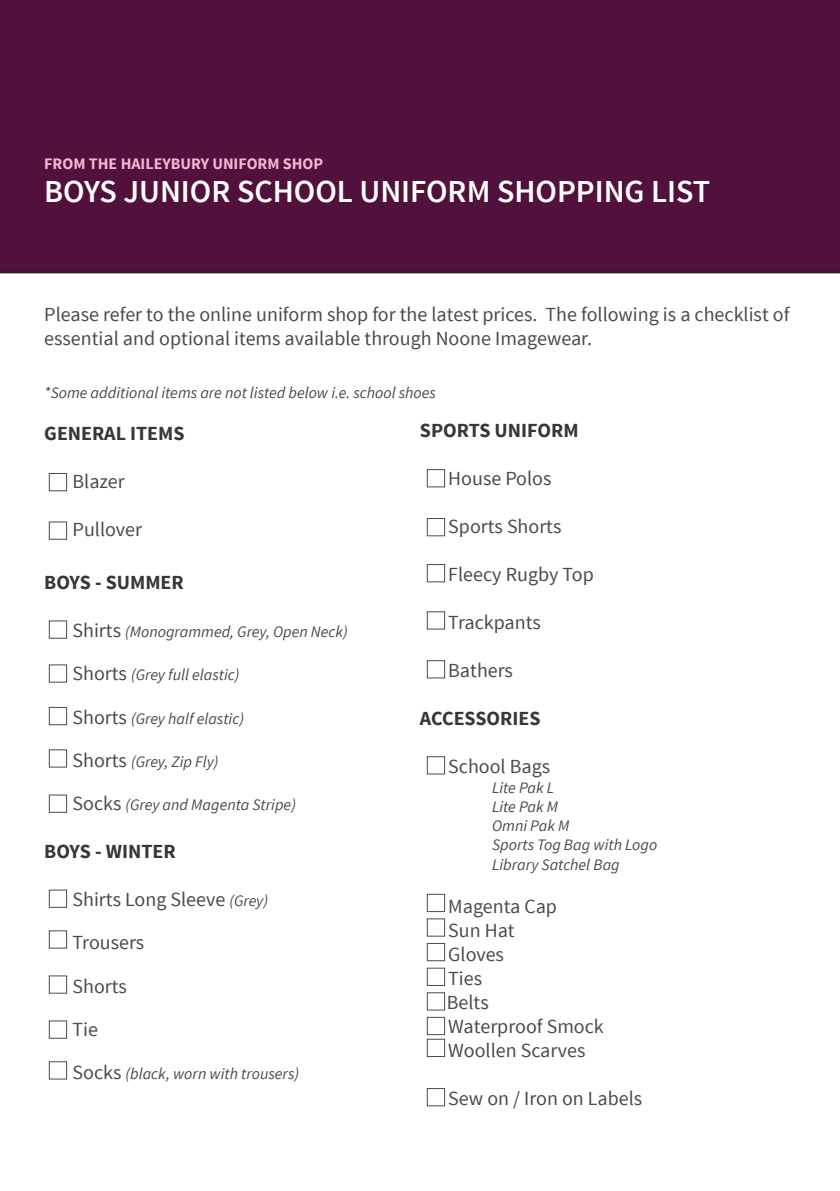
<style>
.page{position:relative;width:840px;height:1191px;background:#fff}
.page>*{position:absolute;margin:0;border:0;box-sizing:border-box;transform-origin:0 0}
.t1{font:600 32px "Source Sans Pro";color:#fff}
.t2{font:20px/24px "Source Sans Pro";color:#494c4d}
.t3{font:700 20px "Source Sans Pro";color:#35383a}
.t4{font:italic 16px "Source Sans Pro";color:#494c4d}
.t5{font:700 16px "Source Sans Pro";color:#f6b5d2}
.s1{font-style:normal;font-size:20px}
.s2{font-style:italic;font-size:16px}
</style>
<div class="page">
<div style="left:0;top:0;width:839px;height:273px;background:#52103c"></div>
<div style="left:49px;top:975px;width:18px;height:18px;border:1px solid #494c4d"></div>
<div style="left:49px;top:749px;width:18px;height:18px;border:1px solid #494c4d"></div>
<div style="left:49px;top:707px;width:18px;height:18px;border:1px solid #494c4d"></div>
<div style="left:49px;top:889px;width:18px;height:19px;border:1px solid #494c4d"></div>
<div style="left:49px;top:930px;width:18px;height:18px;border:1px solid #494c4d"></div>
<div style="left:49px;top:473px;width:18px;height:18px;border:1px solid #494c4d"></div>
<div style="left:49px;top:521px;width:18px;height:19px;border:1px solid #494c4d"></div>
<div style="left:49px;top:620px;width:18px;height:18px;border:1px solid #494c4d"></div>
<div style="left:49px;top:664px;width:18px;height:18px;border:1px solid #494c4d"></div>
<div style="left:49px;top:794px;width:18px;height:19px;border:1px solid #494c4d"></div>
<div style="left:49px;top:1020px;width:18px;height:18px;border:1px solid #494c4d"></div>
<div style="left:49px;top:1061px;width:18px;height:18px;border:1px solid #494c4d"></div>
<div style="left:426px;top:469px;width:19px;height:18px;border:1px solid #494c4d"></div>
<div style="left:426px;top:518px;width:19px;height:18px;border:1px solid #494c4d"></div>
<div style="left:426px;top:564px;width:19px;height:18px;border:1px solid #494c4d"></div>
<div style="left:426px;top:611px;width:19px;height:18px;border:1px solid #494c4d"></div>
<div style="left:426px;top:660px;width:19px;height:18px;border:1px solid #494c4d"></div>
<div style="left:426px;top:756px;width:19px;height:18px;border:1px solid #494c4d"></div>
<div style="left:426px;top:893px;width:19px;height:19px;border:1px solid #494c4d"></div>
<div style="left:426px;top:992px;width:19px;height:18px;border:1px solid #494c4d"></div>
<div style="left:426px;top:918px;width:19px;height:18px;border:1px solid #494c4d"></div>
<div style="left:426px;top:943px;width:19px;height:18px;border:1px solid #494c4d"></div>
<div style="left:426px;top:967px;width:19px;height:19px;border:1px solid #494c4d"></div>
<div style="left:426px;top:1016px;width:19px;height:19px;border:1px solid #494c4d"></div>
<div style="left:426px;top:1038px;width:19px;height:19px;border:1px solid #494c4d"></div>
<div style="left:426px;top:1088px;width:19px;height:18px;border:1px solid #494c4d"></div>
<p class="t5" style="left:44px;top:153px;width:280px">FROM THE HAILEYBURY UNIFORM SHOP</p>
<p class="t1" style="left:44px;top:171px;width:667px">BOYS JUNIOR SCHOOL UNIFORM SHOPPING LIST</p>
<p class="t2" style="left:44px;top:303px;width:746px">Please refer to the online uniform shop for the latest prices. The following is a checklist of essential and optional items available through Noone Imagewear.</p>
<p class="t4" style="left:44px;top:383px;width:393px">*Some additional items are not listed below i.e. school shoes</p>
<p class="t3" style="left:44px;top:421px;width:142px">GENERAL ITEMS</p>
<p class="t2" style="left:73px;top:470px;width:54px">Blazer</p>
<p class="t2" style="left:73px;top:518px;width:71px">Pullover</p>
<p class="t3" style="left:44px;top:570px;width:141px">BOYS - SUMMER</p>
<p class="t4" style="left:73px;top:622px;width:276px"><span class="s1">Shirts</span> (Monogrammed, Grey, Open Neck)</p>
<p class="t4" style="left:73px;top:665px;width:168px"><span class="s1">Shorts</span> (Grey full elastic)</p>
<p class="t4" style="left:73px;top:708px;width:173px"><span class="s1">Shorts</span> (Grey half elastic)</p>
<p class="t4" style="left:73px;top:751px;width:147px"><span class="s1">Shorts</span> (Grey, Zip Fly)</p>
<p class="t4" style="left:73px;top:795px;width:225px"><span class="s1">Socks</span> (Grey and Magenta Stripe)</p>
<p class="t3" style="left:44px;top:838px;width:133px">BOYS - WINTER</p>
<p class="t2" style="left:73px;top:888px;width:197px">Shirts Long Sleeve <span class="s2">(Grey)</span></p>
<p class="t2" style="left:73px;top:931px;width:73px">Trousers</p>
<p class="t2" style="left:73px;top:974px;width:56px">Shorts</p>
<p class="t2" style="left:73px;top:1017px;width:27px">Tie</p>
<p class="t4" style="left:73px;top:1063px;width:228px"><span class="s1">Socks</span> (black, worn with trousers)</p>
<p class="t3" style="left:420px;top:418px;width:160px">SPORTS UNIFORM</p>
<p class="t2" style="left:448px;top:467px;width:105px">House Polos</p>
<p class="t2" style="left:448px;top:515px;width:115px">Sports Shorts</p>
<p class="t2" style="left:448px;top:563px;width:147px">Fleecy Rugby Top</p>
<p class="t2" style="left:448px;top:611px;width:94px">Trackpants</p>
<p class="t2" style="left:448px;top:659px;width:66px">Bathers</p>
<p class="t3" style="left:420px;top:706px;width:122px">ACCESSORIES</p>
<p class="t2" style="left:448px;top:755px;width:103px">School Bags</p>
<p class="t4" style="left:492px;top:777px;width:64px">Lite Pak L</p>
<p class="t4" style="left:492px;top:796px;width:68px">Lite Pak M</p>
<p class="t4" style="left:492px;top:816px;width:79px">Omni Pak M</p>
<p class="t4" style="left:492px;top:835px;width:167px">Sports Tog Bag with Logo</p>
<p class="t4" style="left:492px;top:854px;width:129px">Library Satchel Bag</p>
<p class="t2" style="left:448px;top:894px;width:110px">Magenta Cap</p>
<p class="t2" style="left:448px;top:918px;width:68px">Sun Hat</p>
<p class="t2" style="left:448px;top:942px;width:57px">Gloves</p>
<p class="t2" style="left:448px;top:966px;width:35px">Ties</p>
<p class="t2" style="left:446px;top:990px;width:43px">Belts</p>
<p class="t2" style="left:448px;top:1014px;width:157px">Waterproof Smock</p>
<p class="t2" style="left:448px;top:1038px;width:139px">Woollen Scarves</p>
<p class="t2" style="left:448px;top:1086px;width:195px">Sew on / Iron on Labels</p>
</div>
